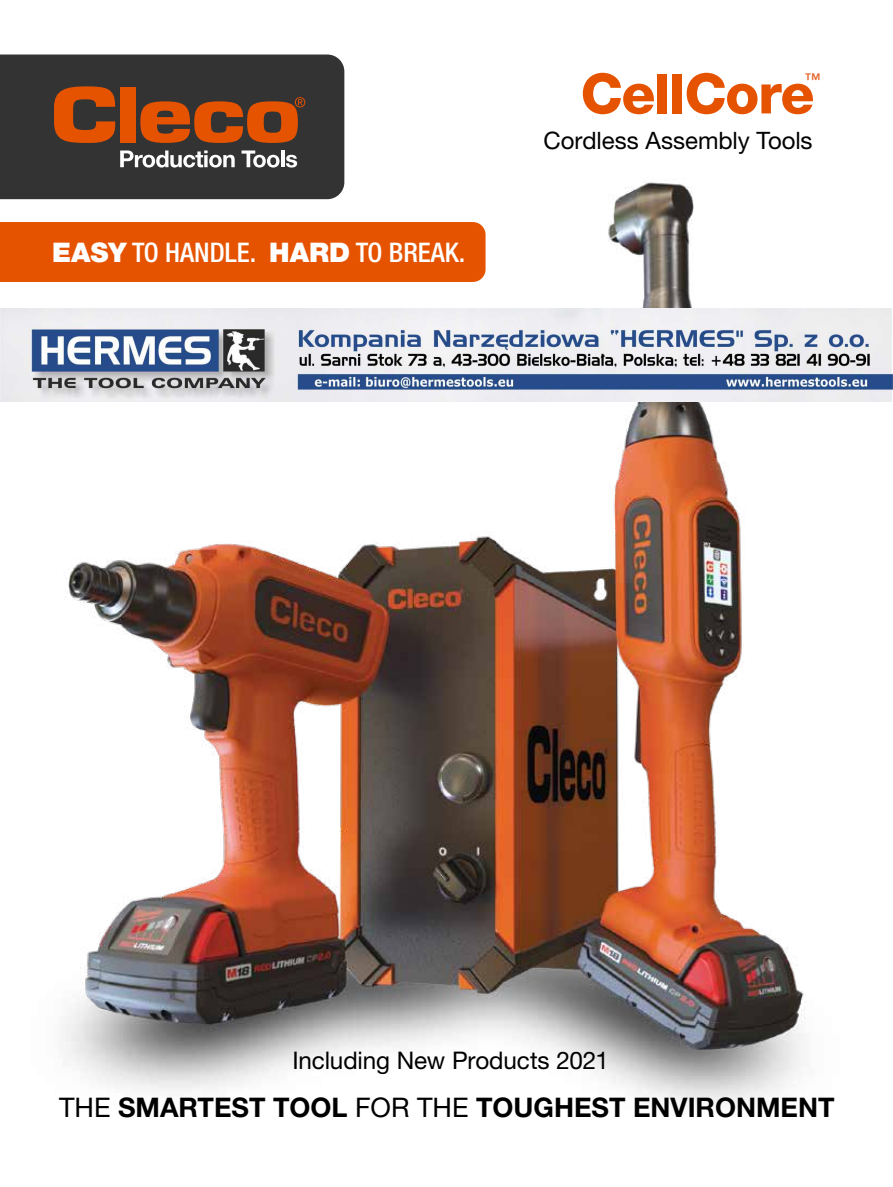
<style>
.page{position:relative;width:893px;height:1187px;background:#fff}
.page>*{position:absolute;margin:0;border:0;box-sizing:border-box;transform-origin:0 0}
.t1{font:800 55.8px "Helvetica Neue LT Pro";letter-spacing:-.025em;color:#e65300}
.t2{font:700 27px "Helvetica Neue LT Pro";color:#000}
.t3{font:500 condensed 27px "Helvetica Neue LT Pro";color:#fff}
.t4{font:24.3px "Helvetica Neue LT Pro";letter-spacing:-.005em;color:#000}
.t5{font:24px "Helvetica Neue LT Pro";letter-spacing:-.005em;color:#000}
.t6{font:500 16.2px "Helvetica Neue LT Pro";color:#e55e20}
.s1{font-weight:900;font-stretch:normal}
.s2{font-weight:400}
</style>
<div class="page">
<img style="left:31px;top:153px;width:861px;height:950px">
<div style="left:0;top:54px;width:344px;height:145px;background:#333334"></div>
<svg style="left:54px;top:86px;width:61px;height:57px;background:#a44712"></svg>
<div style="left:120px;top:87px;width:16px;height:55px;background:#e65300"></div>
<svg style="left:140px;top:97px;width:165px;height:46px;background:#9b4515"></svg>
<svg style="left:120px;top:150px;width:115px;height:17px"></svg>
<svg style="left:242px;top:150px;width:37px;height:17px"></svg>
<hr style="left:281px;top:150px;width:3px;height:17px;background:#fff">
<svg style="left:286px;top:155px;width:11px;height:12px"></svg>
<div style="left:0;top:222px;width:486px;height:60px;background:#e65300"></div>
<img style="left:0;top:309px;width:893px;height:92px">
<h1 class="t1" style="left:580px;top:60px;width:236px">CellCore</h1>
<p class="t6" style="left:805px;top:69px;width:18px">™</p>
<p class="t3" style="left:52px;top:236px;width:415px"><span class="s1">EASY</span> TO HANDLE. <span class="s1">HARD</span> TO BREAK.</p>
<p class="t5" style="left:544px;top:126px;width:270px">Cordless Assembly Tools</p>
<p class="t4" style="left:292px;top:1045px;width:318px">Including New Products 2021</p>
<p class="t2" style="left:59px;top:1090px;width:777px"><span class="s2">THE</span> SMARTEST TOOL <span class="s2">FOR THE</span> TOUGHEST ENVIRONMENT</p>
</div>
